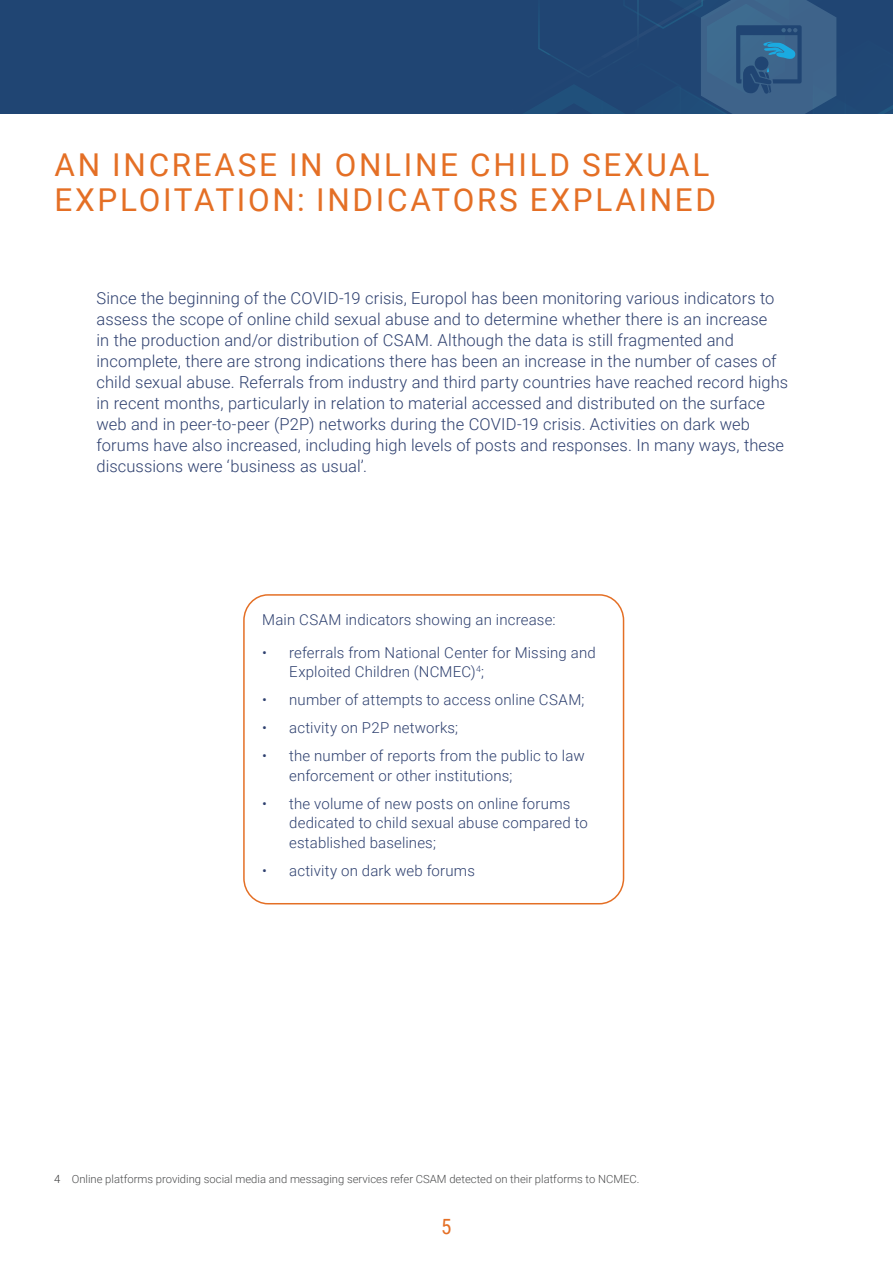
<style>
.page{position:relative;width:893px;height:1263px;background:#fff}
.page>*{position:absolute;margin:0;border:0;box-sizing:border-box;transform-origin:0 0}
.t1{font:31.5px/34.5px "Roboto";letter-spacing:.085em;color:#e46f25}
.t2{font:21px "Roboto Condensed";color:#e46f25}
.Body_text{font:300 16.5px/21px "Roboto";letter-spacing:.005em;color:#2e406f}
.Body_text-2{font:300 15px/19.5px "Roboto";letter-spacing:.01em;color:#2e406f}
.Footnotes{font:300 11.25px "Roboto";color:#4b4c4d}
.s1{color:#3e3e3f}
</style>
<div class="page">
<div style="left:243px;top:594px;width:381px;height:310px;border:2px solid #e46f25;border-radius:25px"></div>
<div style="left:0;top:0;width:893px;height:113px;background:#204573"></div>
<svg style="left:526px;top:0;width:367px;height:113px"></svg>
<h1 class="t1" style="left:55px;top:146px;width:663px">AN INCREASE IN ONLINE CHILD SEXUAL<br>EXPLOITATION: INDICATORS EXPLAINED</h1>
<p class="Body_text" style="left:97px;top:287px;width:693px">Since the beginning of the COVID-19 crisis, Europol has been monitoring various indicators to assess the scope of online child sexual abuse and to determine whether there is an increase<br>in the production and/or distribution of CSAM. Although the data is still fragmented and incomplete, there are strong indications there has been an increase in the number of cases of child sexual abuse. Referrals from industry and third party countries have reached record highs in recent months, particularly in relation to material accessed and distributed on the surface web and in peer-to-peer (P2P) networks during the COVID-19 crisis. Activities on dark web forums have also increased, including high levels of posts and responses. In many ways, these discussions were ‘business as usual’.</p>
<p class="Body_text-2" style="left:262px;top:610px;width:295px">Main CSAM indicators showing an increase:</p>
<p class="Body_text-2" style="left:289px;top:642px;width:308px;text-indent:-27px">• referrals from National Center for Missing and<br>Exploited Children (NCMEC)<sup>4</sup>;</p>
<p class="Body_text-2" style="left:262px;top:689px;width:324px">• number of attempts to access online CSAM;</p>
<p class="Body_text-2" style="left:262px;top:717px;width:197px">• activity on P2P networks;</p>
<p class="Body_text-2" style="left:289px;top:745px;width:297px;text-indent:-27px">• the number of reports from the public to law enforcement or other institutions;</p>
<p class="Body_text-2" style="left:289px;top:793px;width:300px;text-indent:-27px">• the volume of new posts on online forums dedicated to child sexual abuse compared to established baselines;</p>
<p class="Body_text-2" style="left:262px;top:860px;width:214px">• activity on dark web forums</p>
<p class="Footnotes" style="left:54px;top:1171px;width:587px"><span class="s1">4</span> Online platforms providing social media and messaging services refer CSAM detected on their platforms to NCMEC.</p>
<p class="t2" style="left:441px;top:1212px;width:12px">5</p>
</div>
